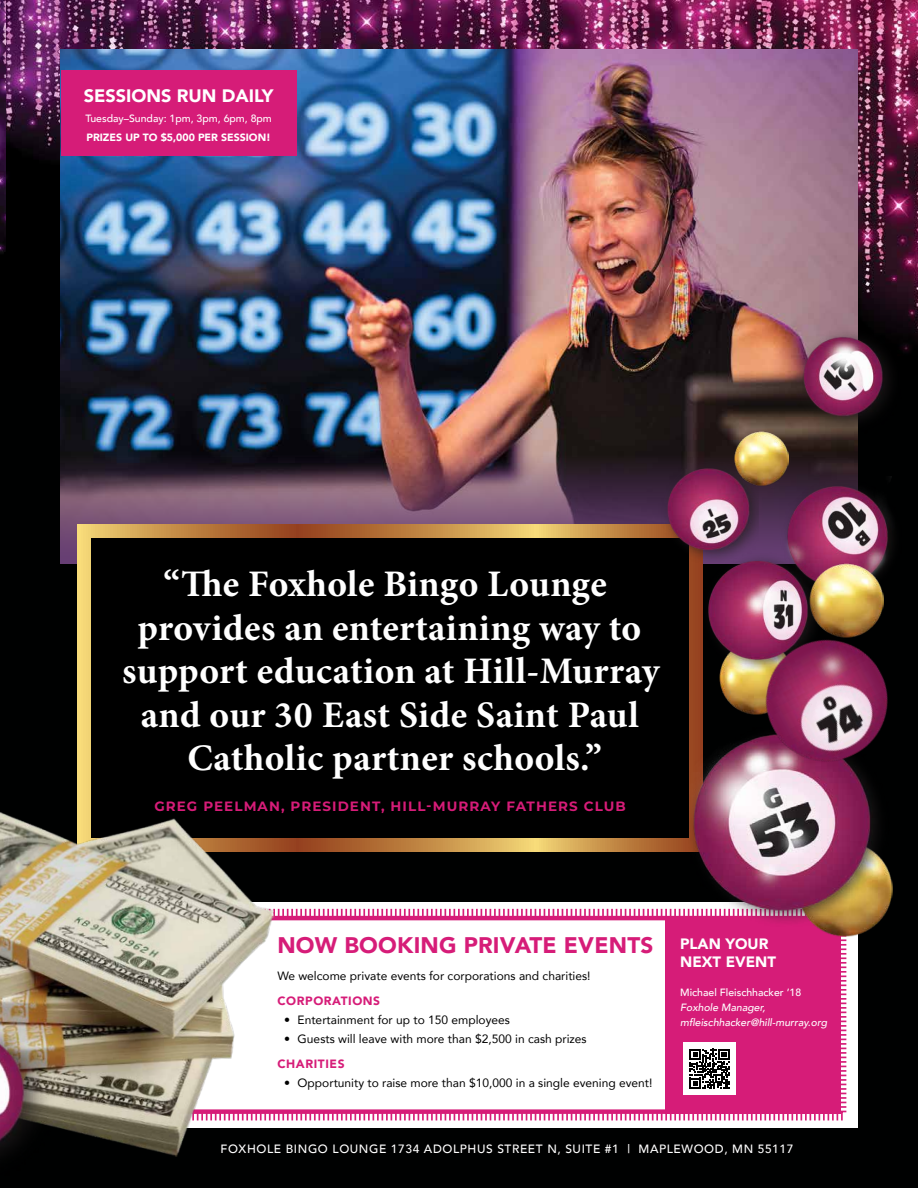
<style>
.page{position:relative;width:918px;height:1188px;background:#000101}
.page>*{position:absolute;margin:0;border:0;box-sizing:border-box;transform-origin:0 0}
.t1{font:700 37.5px/43.5px "Minion Pro";letter-spacing:.01em;color:#fff;text-align:center}
.t2{font:900 22.5px "Avenir";letter-spacing:.01em;color:#d61c78}
.t3{font:900 18px "Avenir";color:#fff}
.t4{font:900 15px/18px "Avenir";color:#fff}
.t5{font:700 13.5px "Montserrat";letter-spacing:.08em;color:#d61c78}
.t6{font:12px "Avenir";color:#000}
.t7{font:500 12px "Avenir";letter-spacing:.05em;color:#fff}
.t8{font:900 12px "Avenir";letter-spacing:.05em;color:#d61c78}
.t9{font:500 10.5px "Avenir";color:#fff}
.t10{font:italic 500 10.5px/15px "Avenir";color:#fff}
.t11{font:900 10.5px "Avenir";color:#fff}
</style>
<div class="page">
<div style="left:158px;top:902px;width:700px;height:225px;background:#fff"></div>
<img style="left:0;top:0;width:918px;height:379px">
<svg style="left:286px;top:908px;width:561px;height:213px"></svg>
<img style="left:61px;top:50px;width:797px;height:404px">
<svg style="left:61px;top:454px;width:797px;height:110px;background:#634658"></svg>
<div style="left:665px;top:919px;width:175px;height:195px;background:#d61c78"></div>
<div style="left:61px;top:70px;width:236px;height:85px;background:#d61c78"></div>
<div style="left:683px;top:1042px;width:53px;height:53px;background:#fff"></div>
<svg style="left:690px;top:1049px;width:40px;height:40px"></svg>
<img style="left:816px;top:927px;width:57px;height:10px">
<svg style="left:78px;top:525px;width:624px;height:327px;background:#cc9850"></svg>
<img style="left:654px;top:691px;width:239px;height:236px">
<div style="left:91px;top:538px;width:598px;height:300px;background:#000"></div>
<img style="left:771px;top:476px;width:122px;height:93px">
<img style="left:720px;top:678px;width:4px;height:36px">
<img style="left:826px;top:564px;width:57px;height:29px">
<img style="left:734px;top:432px;width:55px;height:54px">
<img style="left:691px;top:548px;width:135px;height:130px">
<img style="left:781px;top:308px;width:131px;height:130px">
<img style="left:647px;top:452px;width:111px;height:120px">
<img style="left:724px;top:593px;width:169px;height:208px">
<img style="left:0;top:777px;width:286px;height:380px">
<img style="left:0;top:848px;width:60px;height:309px">
<h3 class="t3" style="left:84px;top:81px;width:191px">SESSIONS RUN DAILY</h3>
<p class="t9" style="left:85px;top:109px;width:188px">Tuesday–Sunday: 1pm, 3pm, 6pm, 8pm</p>
<p class="t11" style="left:86px;top:129px;width:186px">PRIZES UP TO $5,000 PER SESSION!</p>
<h1 class="t1" style="left:122px;top:562px;width:539px">“The Foxhole Bingo Lounge provides an entertaining way to support education at Hill-Murray and our 30 East Side Saint Paul<br>Catholic partner schools.”</h1>
<p class="t5" style="left:154px;top:796px;width:473px">GREG PEELMAN, PRESIDENT, HILL-MURRAY FATHERS CLUB</p>
<h2 class="t2" style="left:277px;top:926px;width:377px">NOW BOOKING PRIVATE EVENTS</h2>
<p class="t6" style="left:277px;top:966px;width:315px">We welcome private events for corporations and charities!</p>
<p class="t8" style="left:277px;top:991px;width:104px">CORPORATIONS</p>
<p class="t6" style="left:284px;top:1010px;width:227px">• Entertainment for up to 150 employees</p>
<p class="t6" style="left:284px;top:1029px;width:304px">• Guests will leave with more than $2,500 in cash prizes</p>
<p class="t8" style="left:277px;top:1054px;width:69px">CHARITIES</p>
<p class="t6" style="left:284px;top:1073px;width:370px">• Opportunity to raise more than $10,000 in a single evening event!</p>
<p class="t4" style="left:680px;top:934px;width:97px">PLAN YOUR<br>NEXT EVENT</p>
<p class="t9" style="left:680px;top:983px;width:123px">Michael Fleischhacker ’18</p>
<p class="t10" style="left:680px;top:1000px;width:149px">Foxhole Manager, mfleischhacker@hill-murray.org</p>
<p class="t7" style="left:221px;top:1138px;width:574px">FOXHOLE BINGO LOUNGE 1734 ADOLPHUS STREET N, SUITE #1 | MAPLEWOOD, MN 55117</p>
</div>
